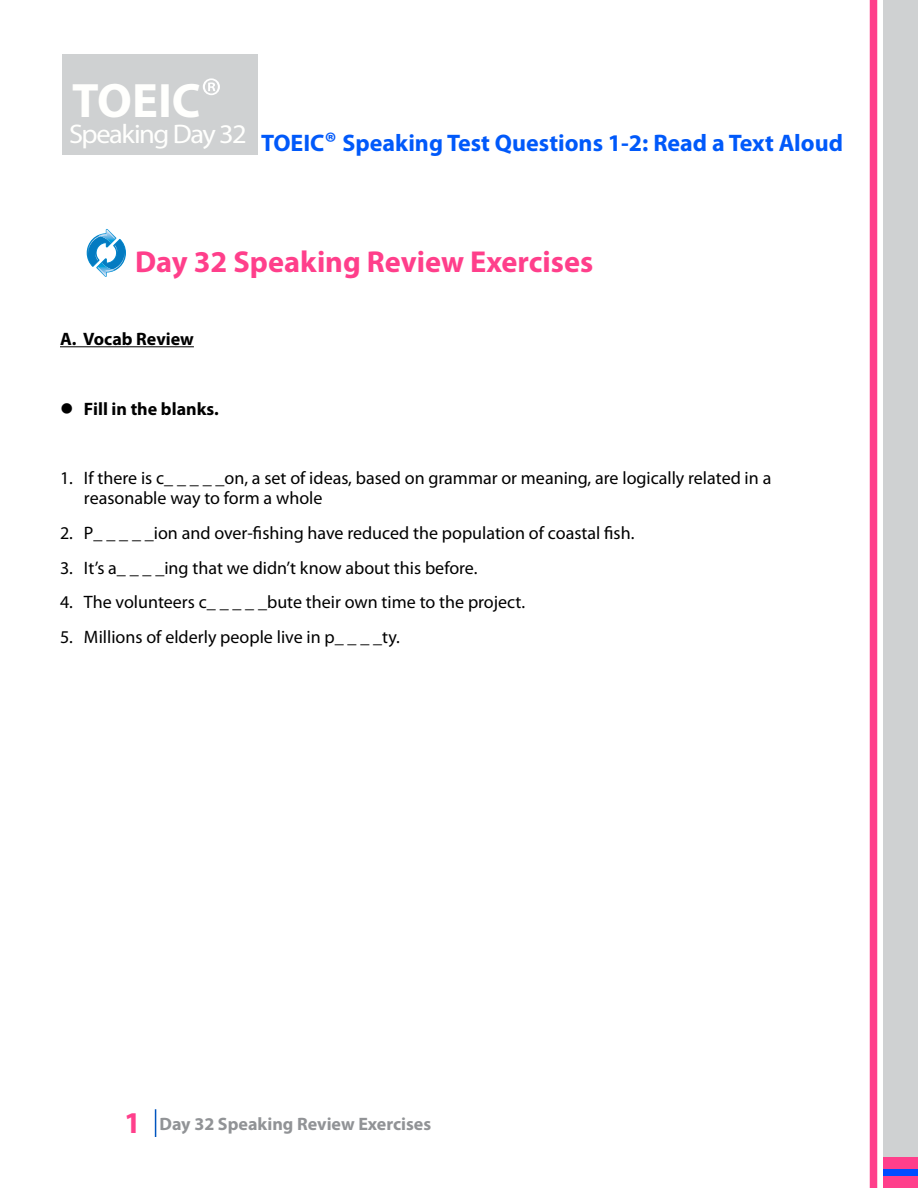
<style>
.page{position:relative;width:918px;height:1188px;background:#fff}
.page>*{position:absolute;margin:0;border:0;box-sizing:border-box;transform-origin:0 0}
.t1{font:51px "Myriad Pro";color:#fff}
.t2{font:700 48.6px "Myriad Pro";color:#fffffd}
.t3{font:700 30.3px "Myriad Pro";color:#ff3f8b}
.t4{font:700 24px "Myriad Pro";color:#0059fa}
.t5{font:18px/19.8px "Myriad Pro";color:#000}
.t6{font:700 18px "Myriad Pro";color:#000}
.t7{font:700 18px "Myriad Pro";color:#919396}
.s1{font-size:27px}
</style>
<div class="page">
<hr style="left:60px;top:346px;width:134px;height:1px;background:#000">
<svg style="left:86px;top:229px;width:40px;height:48px"></svg>
<svg style="left:155px;top:1109px;width:1px;height:28px"></svg>
<div style="left:62px;top:54px;width:196px;height:100px;background:#cfd1d2"></div>
<div style="left:870px;top:0;width:7px;height:1188px;background:#ff3f8b"></div>
<div style="left:883px;top:0;width:35px;height:1158px;background:#cfd1d2"></div>
<div style="left:883px;top:1166px;width:35px;height:11px;background:#004cff"></div>
<div style="left:883px;top:1157px;width:35px;height:11px;background:#ff3f8b"></div>
<div style="left:883px;top:1177px;width:35px;height:11px;background:#ff3f8b"></div>
<h1 class="t1" style="left:201px;top:68px;width:23px">®</h1>
<h2 class="t2" style="left:72px;top:69px;width:130px">TOEIC</h2>
<h3 class="t4" style="left:69px;top:127px;width:776px"><sup>Speaking</sup> <sup>Day</sup> <sup>32</sup> TOEIC<span class="s1">®</span> Speaking Test Questions 1-2: Read a Text Aloud</h3>
<h3 class="t3" style="left:135px;top:242px;width:460px">Day 32 Speaking Review Exercises</h3>
<p class="t6" style="left:60px;top:327px;width:135px">A. Vocab Review</p>
<p class="t6" style="left:60px;top:397px;width:160px">● Fill in the blanks.</p>
<p class="t5" style="left:84px;top:469px;width:689px;text-indent:-24px">1. If there is c_ _ _ _ _on, a set of ideas, based on grammar or meaning, are logically related in a reasonable way to form a whole</p>
<p class="t5" style="left:60px;top:523px;width:576px">2. P_ _ _ _ _ion and over-fishing have reduced the population of coastal fish.</p>
<p class="t5" style="left:60px;top:558px;width:419px">3. It’s a_ _ _ _ing that we didn’t know about this before.</p>
<p class="t5" style="left:60px;top:593px;width:467px">4. The volunteers c_ _ _ _ _bute their own time to the project.</p>
<p class="t5" style="left:60px;top:628px;width:341px">5. Millions of elderly people live in p_ _ _ _ty.</p>
<h3 class="t3" style="left:124px;top:1103px;width:18px">1</h3>
<p class="t7" style="left:159px;top:1112px;width:273px">Day 32 Speaking Review Exercises</p>
</div>
